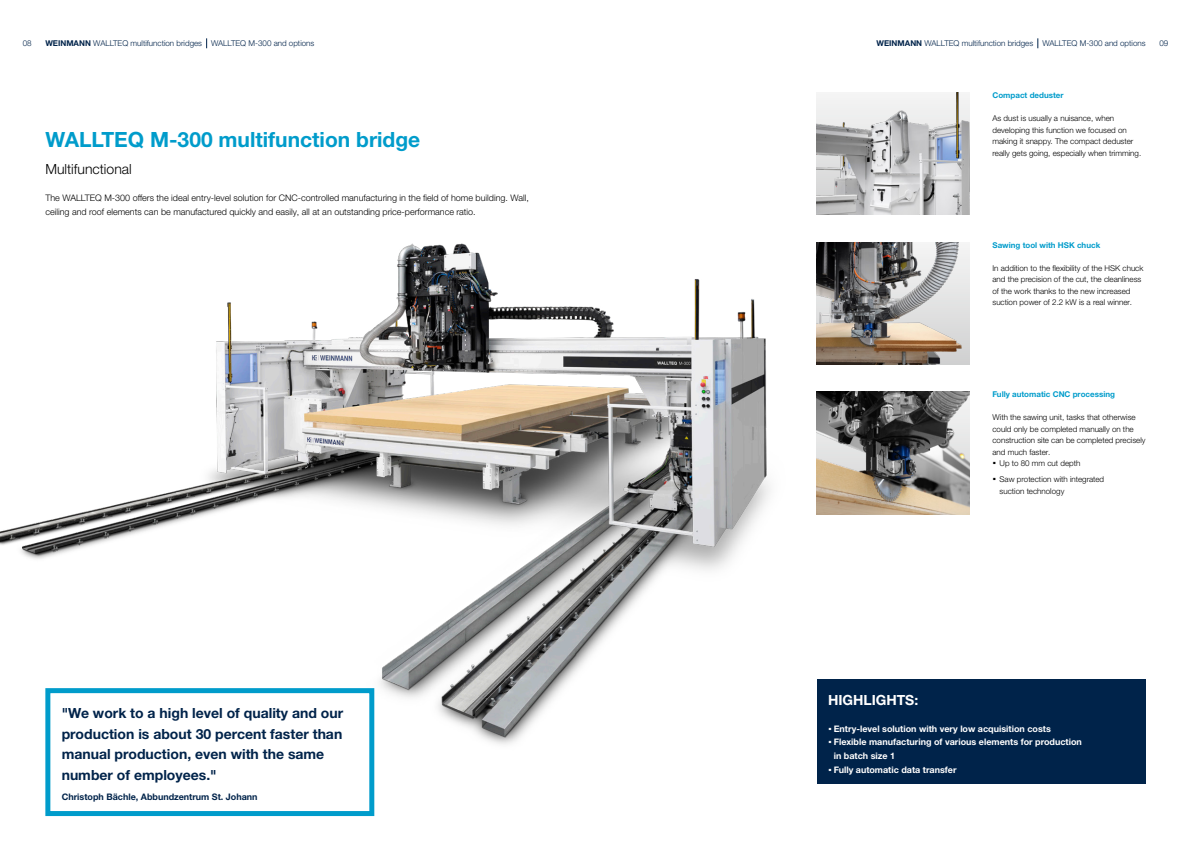
<style>
.page{position:relative;width:1191px;height:842px;background:#fff}
.page>*{position:absolute;margin:0;border:0;box-sizing:border-box;transform-origin:0 0}
.Headline_21pt_25_2_black{font:700 21px "Helvetica Neue LTW1 G";color:#009ccb}
.Zitat_14pt_20_5pt_light_blue{font:700 14px/20.5px "Helvetica Neue LTW1 G";color:#00234a}
.Grafik_14Pt_13_6_light_Headline_black{font:300 14px "Helvetica Neue LTW1 G";color:#000}
.Grafik_14Pt_13_6_light_Headline_white{font:700 14px "Helvetica Neue LTW1 G";color:#fff}
.Text_9pt_13_6_light_black{font:300 9px/13.6px "Helvetica Neue LTW1 G";color:#000}
.t1{font:700 9px/13.6px "Helvetica Neue LTW1 G";color:#fff}
.Zitat_14pt_20_5pt_light_blue-2{font:700 9px "Helvetica Neue LTW1 G";color:#00234a}
.Text_Bild_8Pt_11_5pt_light_black{font:300 8px/11.5px "Helvetica Neue LTW1 G";color:#000}
.Text_Bild_8Pt_11_5pt_light_black-2{font:700 8px "Helvetica Neue LTW1 G";color:#009ccb}
._01_Musterseiten_Rubriken_Pagina_rechts{font:300 8px "Helvetica Neue LTW1 G";color:#00234a}
._01_Musterseiten_Rubriken_Pagina_links{font:300 8px "Helvetica Neue LTW1 G";color:#00234a}
.s1{font-weight:700}
.s2{font-weight:700;font-size:14px}
.s3{font-size:14px}
</style>
<div class="page">
<img style="left:0;top:243px;width:770px;height:517px">
<div style="left:48px;top:691px;width:324px;height:122px;background:#fff"></div>
<div style="left:45px;top:688px;width:329px;height:128px;border:5px solid #009ccb"></div>
<div style="left:816px;top:679px;width:329px;height:105px;background:#00234a"></div>
<img style="left:816px;top:93px;width:153px;height:122px">
<img style="left:816px;top:392px;width:153px;height:122px">
<img style="left:816px;top:242px;width:153px;height:122px">
<p class="_01_Musterseiten_Rubriken_Pagina_rechts" style="left:23px;top:39px;width:10px">08</p>
<p class="_01_Musterseiten_Rubriken_Pagina_links" style="left:45px;top:39px;width:270px"><span class="s1">WEINMANN</span> WALLTEQ multifunction bridges WALLTEQ M-300 and options</p>
<p class="_01_Musterseiten_Rubriken_Pagina_rechts" style="left:876px;top:39px;width:270px"><span class="s1">WEINMANN</span> WALLTEQ multifunction bridges WALLTEQ M-300 and options</p>
<p class="_01_Musterseiten_Rubriken_Pagina_rechts" style="left:1159px;top:39px;width:10px">09</p>
<p class="Headline_21pt_25_2_black" style="left:45px;top:126px;width:376px">WALLTEQ M-300 multifunction bridge</p>
<p class="Grafik_14Pt_13_6_light_Headline_black" style="left:45px;top:160px;width:88px">Multifunctional</p>
<p class="Text_9pt_13_6_light_black" style="left:45px;top:191px;width:485px">The WALLTEQ M-300 offers the ideal entry-level solution for CNC-controlled manufacturing in the field of home building. Wall, ceiling and roof elements can be manufactured quickly and easily, all at an outstanding price-performance ratio.</p>
<p class="Zitat_14pt_20_5pt_light_blue" style="left:62px;top:703px;width:283px">"We work to a high level of quality and our production is about 30 percent faster than manual production, even with the same number of employees."</p>
<p class="Zitat_14pt_20_5pt_light_blue-2" style="left:62px;top:791px;width:197px">Christoph Bächle, Abbundzentrum St. Johann</p>
<p class="Text_Bild_8Pt_11_5pt_light_black-2" style="left:992px;top:90px;width:73px">Compact deduster</p>
<p class="Text_Bild_8Pt_11_5pt_light_black" style="left:992px;top:112px;width:150px">As dust is usually a nuisance, when developing this function we focused on making it snappy. The compact deduster really gets going, especially when trimming.</p>
<p class="Text_Bild_8Pt_11_5pt_light_black-2" style="left:992px;top:240px;width:109px">Sawing tool with HSK chuck</p>
<p class="Text_Bild_8Pt_11_5pt_light_black" style="left:992px;top:262px;width:152px">In addition to the flexibility of the HSK chuck and the precision of the cut, the cleanliness of the work thanks to the new increased suction power of 2.2 kW is a real winner.</p>
<p class="Text_Bild_8Pt_11_5pt_light_black-2" style="left:992px;top:390px;width:124px">Fully automatic CNC processing</p>
<p class="Text_Bild_8Pt_11_5pt_light_black" style="left:992px;top:412px;width:155px">With the sawing unit, tasks that otherwise could only be completed manually on the construction site can be completed precisely and much faster.</p>
<p class="Text_Bild_8Pt_11_5pt_light_black" style="left:992px;top:458px;width:90px"><span class="s2">·</span> Up to 80 mm cut depth</p>
<p class="Text_Bild_8Pt_11_5pt_light_black" style="left:999px;top:473px;width:106px;text-indent:-7px"><span class="s2">·</span> Saw protection with integrated suction technology</p>
<p class="Grafik_14Pt_13_6_light_Headline_white" style="left:828px;top:691px;width:92px">HIGHLIGHTS:</p>
<p class="t1" style="left:828px;top:722px;width:224px"><span class="s3">·</span> Entry-level solution with very low acquisition costs</p>
<p class="t1" style="left:833px;top:735px;width:250px;text-indent:-6px"><span class="s3">·</span> Flexible manufacturing of various elements for production in batch size 1</p>
<p class="t1" style="left:828px;top:762px;width:130px"><span class="s3">·</span> Fully automatic data transfer</p>
</div>
